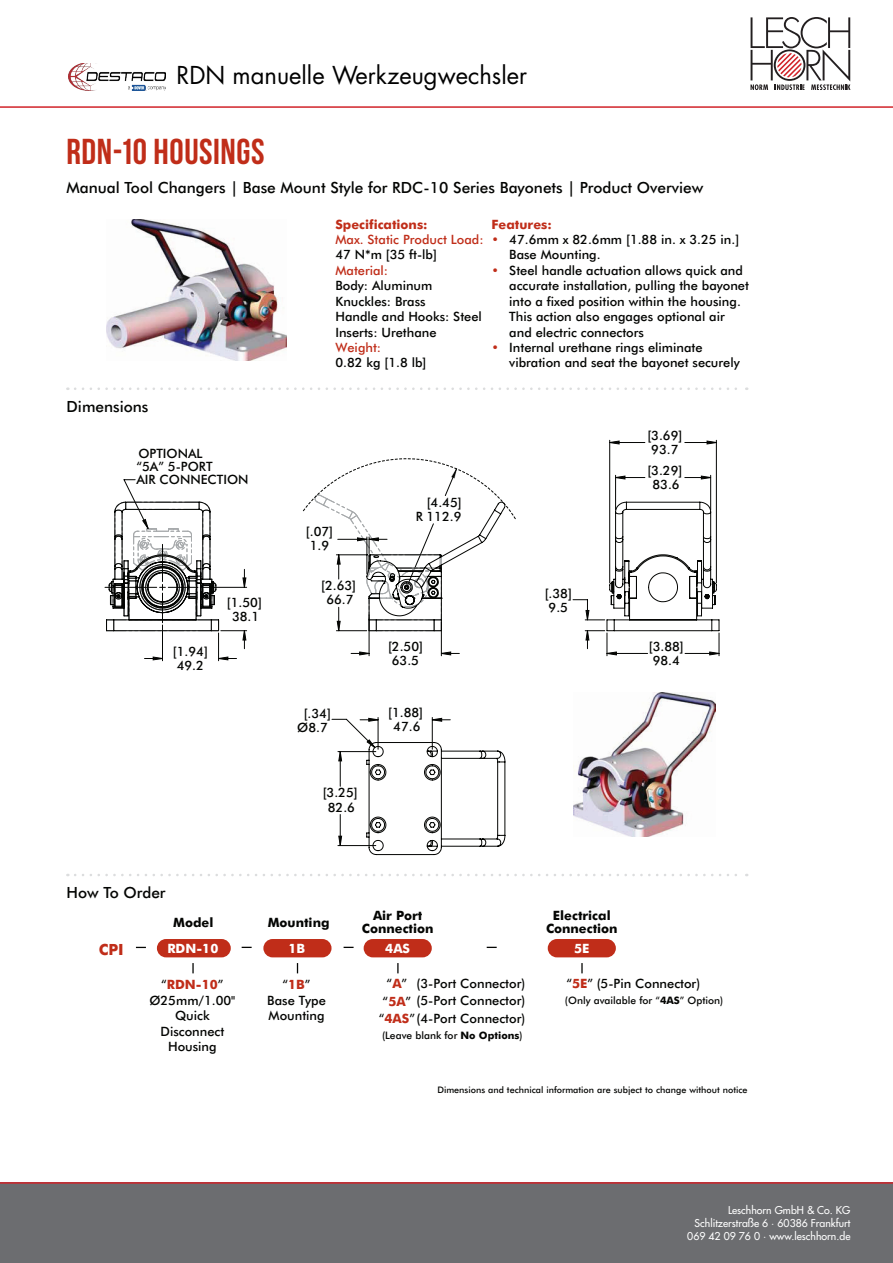
<style>
.page{position:relative;width:893px;height:1263px;background:#fff}
.page>*{position:absolute;margin:0;border:0;box-sizing:border-box;transform-origin:0 0}
.t1{font:36px "Bebas Neue";letter-spacing:.015em;color:#c02d19}
.t2{font:24px "Futura Std";color:#000}
.t3{font:500 15.45px "Futura BT";color:#040503}
.t4{font:700 15.45px "Futura BT";color:#c02d19}
.t5{font:500 12.9px/15.5px "Futura BT";color:#040503}
.t6{font:700 12.9px/12.9px "Futura BT";color:#040503;text-align:center}
.t7{font:500 12.9px "Futura BT";color:#c02d19}
.t8{font:700 12.9px "Futura BT";color:#c02d19}
.t9{font:700 12.9px "Futura BT";color:#fff}
.t10{font:500 10.5px/12.6px "Futura Std";color:#fff;text-align:right}
.t11{font:500 10.35px "Futura BT";color:#040503}
.t12{font:500 9px "Futura BT";color:#040503}
.s1{color:#c02d19}
.s2{font-weight:700;color:#c02d19}
.s3{font-weight:700}
.s4{font-weight:400}
</style>
<div class="page">
<div style="left:0;top:1182px;width:893px;height:81px;background:#6c6d70"></div>
<hr style="left:0;top:1182px;width:893px;height:2px;background:#d1232a">
<hr style="left:0;top:106px;width:893px;height:2px;background:#d1232a">
<svg style="left:750px;top:17px;width:100px;height:73px"></svg>
<hr style="left:685px;top:442px;width:31px;height:1px;background:#040503">
<hr style="left:610px;top:442px;width:35px;height:1px;background:#040503">
<hr style="left:716px;top:440px;width:1px;height:143px;background:#040503">
<hr style="left:609px;top:440px;width:1px;height:143px;background:#040503">
<hr style="left:710px;top:475px;width:1px;height:35px;background:#040503">
<hr style="left:615px;top:475px;width:1px;height:35px;background:#040503">
<hr style="left:105px;top:587px;width:52px;height:1px;background:#040503">
<svg style="left:707px;top:441px;width:9px;height:3px"></svg>
<svg style="left:610px;top:441px;width:9px;height:3px"></svg>
<svg style="left:685px;top:476px;width:26px;height:3px"></svg>
<svg style="left:616px;top:476px;width:29px;height:3px"></svg>
<svg style="left:162px;top:501px;width:558px;height:354px"></svg>
<svg style="left:332px;top:718px;width:46px;height:43px"></svg>
<svg style="left:106px;top:458px;width:410px;height:203px"></svg>
<img style="left:106px;top:220px;width:180px;height:140px">
<div style="left:157px;top:939px;width:74px;height:18px;background:#c02d19;border-radius:9px"></div>
<div style="left:364px;top:939px;width:68px;height:18px;background:#c02d19;border-radius:9px"></div>
<svg style="left:192px;top:963px;width:2px;height:10px"></svg>
<div style="left:263px;top:939px;width:69px;height:18px;background:#c02d19;border-radius:9px"></div>
<div style="left:548px;top:939px;width:68px;height:18px;background:#c02d19;border-radius:9px"></div>
<svg style="left:75px;top:387px;width:672px;height:3px"></svg>
<svg style="left:75px;top:874px;width:672px;height:2px"></svg>
<img style="left:68px;top:64px;width:97px;height:26px">
<h2 class="t2" style="left:176px;top:59px;width:352px">RDN manuelle Werkzeugwechsler</h2>
<h1 class="t1" style="left:67px;top:132px;width:200px">RDN-10 HOUSINGS</h1>
<p class="t3" style="left:67px;top:178px;width:638px">Manual Tool Changers | Base Mount Style for RDC-10 Series Bayonets | Product Overview</p>
<p class="t8" style="left:335px;top:216px;width:94px">Specifications:</p>
<p class="t7" style="left:335px;top:232px;width:150px">Max. Static Product Load:</p>
<p class="t5" style="left:335px;top:247px;width:103px">47 N*m [35 ft-lb]</p>
<p class="t7" style="left:335px;top:262px;width:54px">Material:</p>
<p class="t5" style="left:335px;top:278px;width:148px">Body: Aluminum<br>Knuckles: Brass<br>Handle and Hooks: Steel<br>Inserts: Urethane</p>
<p class="t7" style="left:335px;top:340px;width:47px">Weight:</p>
<p class="t5" style="left:335px;top:355px;width:92px">0.82 kg [1.8 lb]</p>
<p class="t8" style="left:492px;top:216px;width:62px">Features:</p>
<p class="t5" style="left:509px;top:232px;width:231px;text-indent:-18px"><span class="s1">•</span> 47.6mm x 82.6mm [1.88 in. x 3.25 in.]<br>Base Mounting.</p>
<p class="t5" style="left:509px;top:262px;width:241px;text-indent:-18px"><span class="s1">•</span> Steel handle actuation allows quick and accurate installation, pulling the bayonet into a fixed position within the housing.<br>This action also engages optional air and electric connectors</p>
<p class="t5" style="left:509px;top:340px;width:232px;text-indent:-18px"><span class="s1">•</span> Internal urethane rings eliminate vibration and seat the bayonet securely</p>
<p class="t3" style="left:67px;top:397px;width:83px">Dimensions</p>
<p class="t5" style="left:647px;top:427px;width:36px">[3.69]</p>
<p class="t5" style="left:138px;top:446px;width:66px">OPTIONAL</p>
<p class="t5" style="left:651px;top:441px;width:29px">93.7</p>
<p class="t5" style="left:136px;top:460px;width:114px;line-height:12.9px">“5A” 5-PORT<br>AIR CONNECTION</p>
<p class="t5" style="left:647px;top:462px;width:36px">[3.29]</p>
<p class="t5" style="left:652px;top:476px;width:29px">83.6</p>
<p class="t5" style="left:427px;top:494px;width:36px">[4.45]</p>
<p class="t5" style="left:416px;top:508px;width:47px">R 112.9</p>
<p class="t5" style="left:306px;top:524px;width:29px">[.07]</p>
<p class="t5" style="left:310px;top:538px;width:21px">1.9</p>
<p class="t5" style="left:227px;top:594px;width:36px">[1.50]</p>
<p class="t5" style="left:232px;top:608px;width:29px">38.1</p>
<p class="t5" style="left:321px;top:578px;width:36px">[2.63]</p>
<p class="t5" style="left:326px;top:592px;width:29px">66.7</p>
<p class="t5" style="left:545px;top:586px;width:29px">[.38]</p>
<p class="t5" style="left:549px;top:600px;width:21px">9.5</p>
<p class="t5" style="left:173px;top:643px;width:36px">[1.94]</p>
<p class="t5" style="left:177px;top:657px;width:29px">49.2</p>
<p class="t5" style="left:388px;top:638px;width:36px">[2.50]</p>
<p class="t5" style="left:392px;top:652px;width:29px">63.5</p>
<p class="t5" style="left:649px;top:638px;width:36px">[3.88]</p>
<p class="t5" style="left:653px;top:652px;width:29px">98.4</p>
<p class="t5" style="left:304px;top:705px;width:29px">[.34]</p>
<p class="t5" style="left:297px;top:719px;width:32px">Ø8.7</p>
<p class="t5" style="left:388px;top:704px;width:36px">[1.88]</p>
<p class="t5" style="left:393px;top:718px;width:29px">47.6</p>
<p class="t5" style="left:323px;top:785px;width:36px">[3.25]</p>
<p class="t5" style="left:328px;top:799px;width:29px">82.6</p>
<p class="t3" style="left:67px;top:883px;width:101px">How To Order</p>
<p class="t6" style="left:173px;top:915px;width:42px">Model</p>
<p class="t6" style="left:268px;top:915px;width:63px">Mounting</p>
<p class="t6" style="left:362px;top:909px;width:73px">Air Port<br>Connection</p>
<p class="t6" style="left:546px;top:909px;width:73px">Electrical<br>Connection</p>
<p class="t4" style="left:99px;top:940px;width:27px">CPI</p>
<p class="t9" style="left:385px;top:940px;width:26px">4AS</p>
<p class="t9" style="left:167px;top:940px;width:52px">RDN-10</p>
<p class="t5" style="left:149px;top:977px;width:87px;text-align:center">“<span class="s2">RDN-10</span>”<br>Ø25mm/1.00"<br>Quick<br>Disconnect<br>Housing</p>
<p class="t9" style="left:288px;top:940px;width:18px">1B</p>
<p class="t5" style="left:379px;top:974px;width:148px;line-height:17.5px;text-align:justify;text-indent:8px">“<span class="s2">A</span>” (3-Port Connector) “<span class="s2">5A</span>” (5-Port Connector) “<span class="s2">4AS</span>” (4-Port Connector)</p>
<p class="t11" style="left:382px;top:1029px;width:142px">(Leave blank for <span class="s3">No Options</span>)</p>
<p class="t5" style="left:267px;top:977px;width:60px;text-align:center">“<span class="s2">1B</span>”<br>Base Type<br>Mounting</p>
<p class="t9" style="left:574px;top:940px;width:17px">5E</p>
<p class="t5" style="left:566px;top:975px;width:135px">“<span class="s2">5E</span>” (5-Pin Connector)</p>
<p class="t11" style="left:565px;top:994px;width:160px">(Only available for “<span class="s3">4AS</span>” Option)</p>
<p class="t12" style="left:437px;top:1085px;width:312px">Dimensions and technical information are subject to change without notice</p>
<p class="t10" style="left:687px;top:1204px;width:165px">Leschhorn GmbH &amp; Co. KG<br>Schlitzerstraße 6 <span class="s4">·</span> 60386 Frankfurt<br>069 42 09 76 0 <span class="s4">·</span> www.leschhorn.de</p>
</div>
